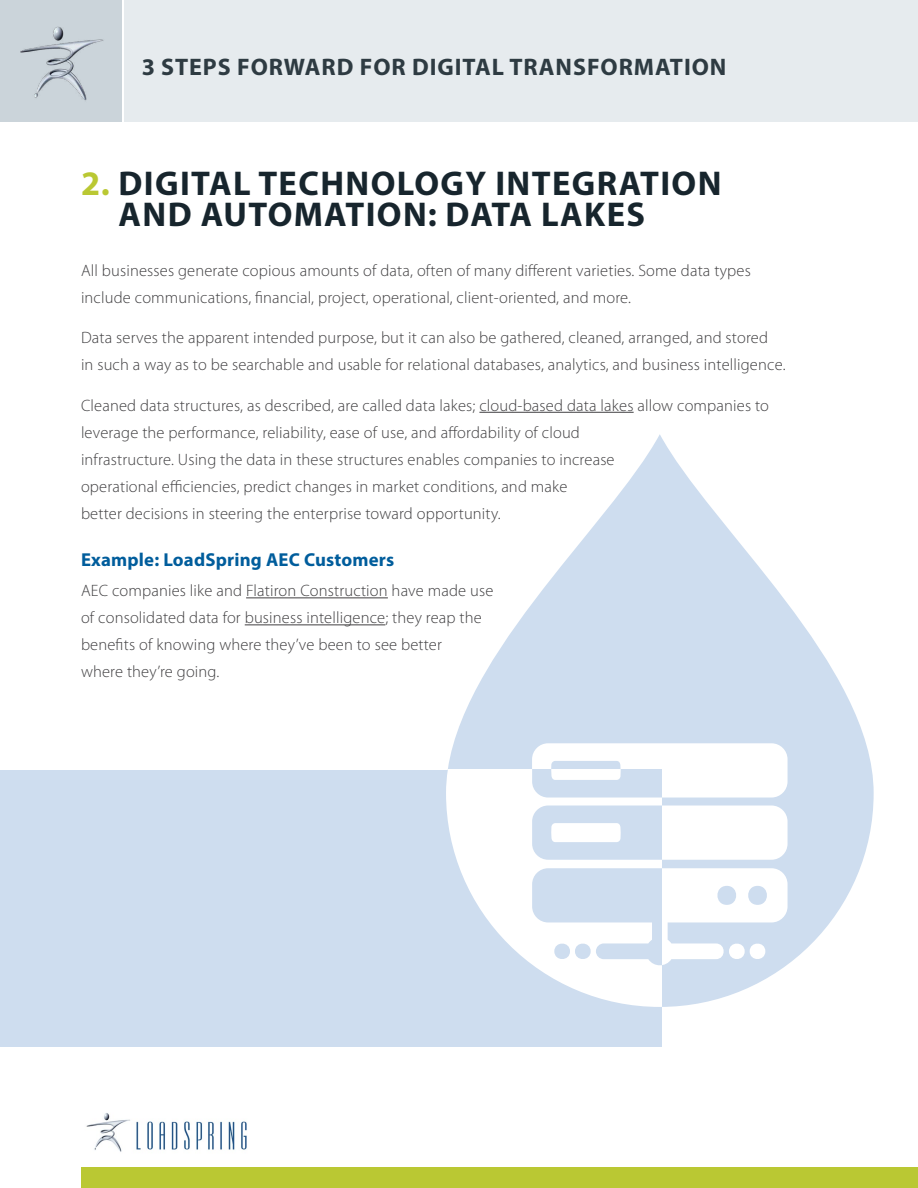
<style>
.page{position:relative;width:918px;height:1188px;background:#fff}
.page>*{position:absolute;margin:0;border:0;box-sizing:border-box;transform-origin:0 0}
.t1{font:700 34.5px/31.5px "Myriad Pro";letter-spacing:.04em;color:#17252d}
.t2{font:700 24px "Myriad Pro";letter-spacing:.04em;color:#2e3b42}
.t3{font:700 18.75px "Myriad Pro";letter-spacing:.01em;color:#005d9c}
.t4{font:300 16.5px/27px "Myriad Pro";letter-spacing:.01em;color:#414042}
.s1{color:#bac833}
</style>
<div class="page">
<div style="left:125px;top:0;width:793px;height:121px;background:#e6ebee"></div>
<div style="left:0;top:0;width:122px;height:121px;background:#cbd4da"></div>
<img style="left:20px;top:26px;width:84px;height:75px">
<div style="left:81px;top:1168px;width:837px;height:20px;background:#bac833"></div>
<img style="left:86px;top:1113px;width:161px;height:39px">
<div style="left:0;top:770px;width:662px;height:276px;background:#ceddef"></div>
<hr style="left:479px;top:412px;width:155px;height:1px;background:#414042">
<hr style="left:246px;top:597px;width:142px;height:1px;background:#414042">
<hr style="left:245px;top:624px;width:140px;height:1px;background:#414042">
<svg style="left:446px;top:434px;width:428px;height:573px;fill:#ceddef"></svg>
<svg style="left:532px;top:743px;width:256px;height:224px"></svg>
<svg style="left:446px;top:770px;width:216px;height:237px;fill:#fff"></svg>
<svg style="left:532px;top:770px;width:130px;height:197px"></svg>
<h2 class="t2" style="left:142px;top:52px;width:586px">3 STEPS FORWARD FOR DIGITAL TRANSFORMATION</h2>
<h1 class="t1" style="left:119px;top:170px;width:604px;text-indent:-38px"><span class="s1">2.</span> DIGITAL TECHNOLOGY INTEGRATION<br>AND AUTOMATION: DATA LAKES</h1>
<p class="t4" style="left:81px;top:258px;width:671px">All businesses generate copious amounts of data, often of many different varieties. Some data types include communications, financial, project, operational, client-oriented, and more.</p>
<p class="t4" style="left:81px;top:326px;width:706px">Data serves the apparent intended purpose, but it can also be gathered, cleaned, arranged, and stored<br>in such a way as to be searchable and usable for relational databases, analytics, and business intelligence.</p>
<p class="t4" style="left:81px;top:393px;width:690px">Cleaned data structures, as described, are called data lakes; cloud-based data lakes allow companies to leverage the performance, reliability, ease of use, and affordability of cloud<br>infrastructure. Using the data in these structures enables companies to increase<br>operational efficiencies, predict changes in market conditions, and make<br>better decisions in steering the enterprise toward opportunity.</p>
<p class="t3" style="left:81px;top:552px;width:315px">Example: LoadSpring AEC Customers</p>
<p class="t4" style="left:81px;top:579px;width:414px">AEC companies like and Flatiron Construction have made use of consolidated data for business intelligence; they reap the benefits of knowing where they’ve been to see better<br>where they’re going.</p>
</div>
